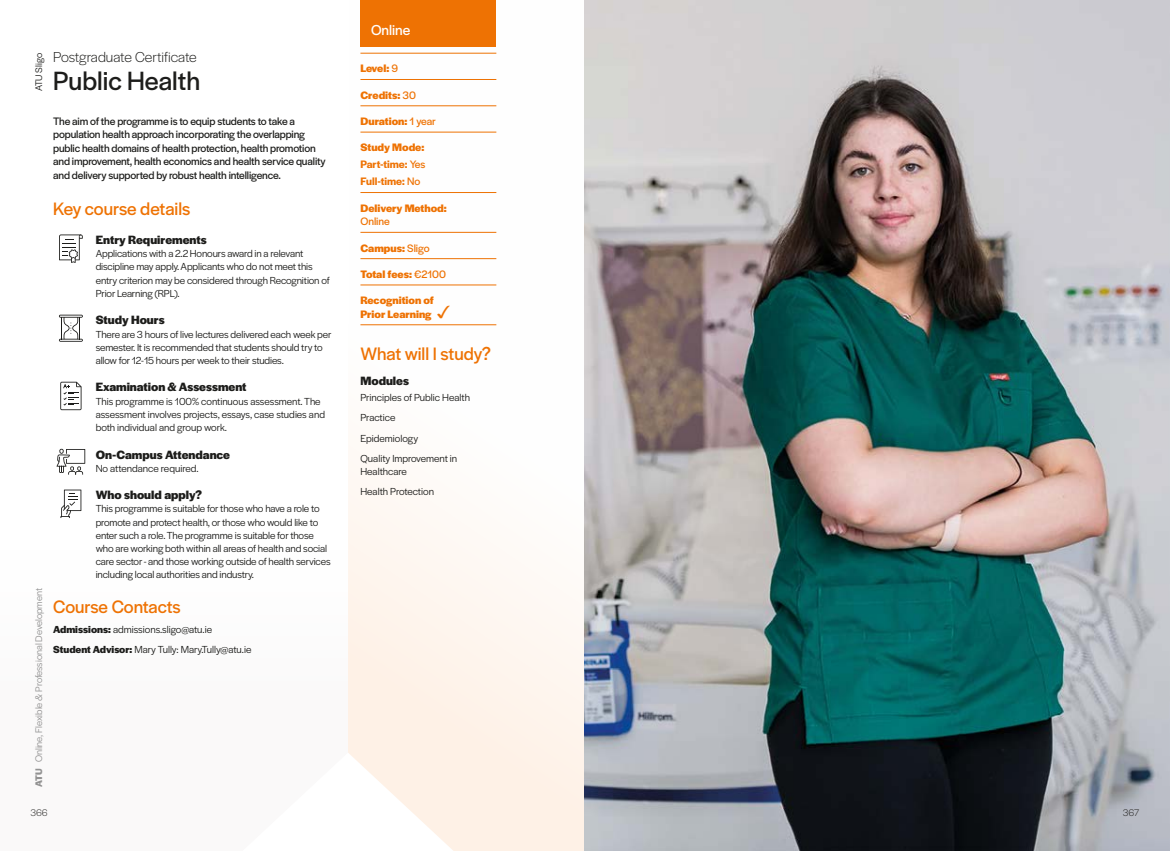
<style>
.page{position:relative;width:1170px;height:851px;background:#fff}
.page>*{position:absolute;margin:0;border:0;box-sizing:border-box;transform-origin:0 0}
.t1{font:27.5px "Halyard Display";color:#1d1d1b}
.t2{font:18.75px "Halyard Display";letter-spacing:-.005em;color:#ee7203}
.t3{font:300 15px "Halyard Display";color:#1d1d1b}
.t4{font:15px "Halyard Display";color:#fff}
.t5{font:700 12.5px "Halyard Display";color:#1d1d1b}
.t6{font:11.25px/13.5px "Halyard Display";letter-spacing:-.015em;color:#1d1d1b}
.t7{font:700 11.25px/13.5px "Halyard Display";color:#ee7203}
.t8{font:600 11.25px/17px "Halyard Display";color:#ee7203;text-align:justify}
.t9{font:11.25px "Halyard Display";color:#ee7203}
.t10{font:10.62px/13.1px "Halyard Display";letter-spacing:-.01em;color:#1d1d1b}
.t11{font:10px "Halyard Display";color:#929292}
.t12{font:10px "Halyard Display";color:#1d1d1b}
.t13{font:300 10px "Halyard Display";letter-spacing:-.005em;color:#1d1d1b}
.s1{font-weight:700}
.s2{font-weight:400}
.s3{font-family:"Monotype Sorts";font-weight:400;font-size:17.5px}
</style>
<div class="page">
<svg style="left:348px;top:0;width:237px;height:850px"></svg>
<svg style="left:59px;top:234px;width:24px;height:29px"></svg>
<hr style="left:59px;top:314px;width:24px;height:3px;background:#1d1d1b;border-radius:2px">
<svg style="left:59px;top:338px;width:24px;height:4px"></svg>
<hr style="left:60px;top:339px;width:22px;height:2px;background:#1d1d1b">
<svg style="left:61px;top:317px;width:19px;height:22px"></svg>
<svg style="left:60px;top:381px;width:21px;height:29px"></svg>
<svg style="left:57px;top:448px;width:28px;height:26px"></svg>
<svg style="left:60px;top:489px;width:21px;height:29px"></svg>
<div style="left:360px;top:0;width:136px;height:46px;background:#ee7203"></div>
<hr style="left:360px;top:53px;width:136px;height:1px;background:#ee7203">
<hr style="left:360px;top:79px;width:136px;height:1px;background:#ee7203">
<hr style="left:360px;top:105px;width:136px;height:1px;background:#ee7203">
<hr style="left:360px;top:132px;width:136px;height:1px;background:#ee7203">
<hr style="left:360px;top:192px;width:136px;height:1px;background:#ee7203">
<hr style="left:360px;top:232px;width:136px;height:1px;background:#ee7203">
<hr style="left:360px;top:258px;width:136px;height:1px;background:#ee7203">
<hr style="left:360px;top:284px;width:136px;height:1px;background:#ee7203">
<hr style="left:360px;top:324px;width:136px;height:1px;background:#ee7203">
<img style="left:585px;top:0;width:584px;height:850px">
<p class="t12" style="left:32px;top:91px;width:40px;rotate:-90deg">ATU Sligo</p>
<p class="t11" style="left:32px;top:787px;width:200px;rotate:-90deg"><span class="s1">ATU</span> Online, Flexible &amp; Professional Development</p>
<h3 class="t3" style="left:53px;top:47px;width:145px">Postgraduate Certificate</h3>
<h1 class="t1" style="left:53px;top:61px;width:148px">Public Health</h1>
<p class="t6" style="left:53px;top:113px;width:274px">The aim of the programme is to equip students to take a population health approach incorporating the overlapping public health domains of health protection, health promotion and improvement, health economics and health service quality and delivery supported by robust health intelligence.</p>
<h2 class="t2" style="left:53px;top:195px;width:139px">Key course details</h2>
<p class="t5" style="left:96px;top:231px;width:112px">Entry Requirements</p>
<p class="t10" style="left:96px;top:246px;width:235px">Applications with a 2.2 Honours award in a relevant discipline may apply. Applicants who do not meet this entry criterion may be considered through Recognition of Prior Learning (RPL).</p>
<p class="t5" style="left:96px;top:311px;width:70px">Study Hours</p>
<p class="t10" style="left:96px;top:327px;width:237px">There are 3 hours of live lectures delivered each week per semester. It is recommended that students should try to allow for 12-15 hours per week to their studies.</p>
<p class="t5" style="left:96px;top:378px;width:152px">Examination &amp; Assessment</p>
<p class="t10" style="left:96px;top:394px;width:231px">This programme is 100% continuous assessment. The assessment involves projects, essays, case studies and both individual and group work.</p>
<p class="t5" style="left:96px;top:445px;width:136px">On-Campus Attendance</p>
<p class="t10" style="left:96px;top:461px;width:104px">No attendance required.</p>
<p class="t5" style="left:96px;top:486px;width:108px">Who should apply?</p>
<p class="t10" style="left:96px;top:501px;width:236px">This programme is suitable for those who have a role to promote and protect health, or those who would like to enter such a role. The programme is suitable for those who are working both within all areas of health and social care sector - and those working outside of health services including local authorities and industry.</p>
<h2 class="t2" style="left:53px;top:593px;width:129px">Course Contacts</h2>
<p class="t10" style="left:53px;top:618px;width:200px;line-height:19.9px"><span class="s1">Admissions:</span> admissions.sligo@atu.ie<br><span class="s1">Student Advisor:</span> Mary Tully: Mary.Tully@atu.ie</p>
<h3 class="t4" style="left:371px;top:20px;width:41px">Online</h3>
<p class="t7" style="left:360px;top:61px;width:39px">Level: <span class="s2">9</span></p>
<p class="t7" style="left:360px;top:87px;width:57px">Credits: <span class="s2">30</span></p>
<p class="t7" style="left:360px;top:114px;width:77px">Duration: <span class="s2">1 year</span></p>
<p class="t8" style="left:360px;top:138px;width:67px"><span class="s1">Study Mode:<br></span>Part-time: <span class="s2">Yes </span>Full-time: <span class="s2">No</span></p>
<p class="t7" style="left:360px;top:200px;width:88px">Delivery Method:</p>
<p class="t9" style="left:360px;top:213px;width:31px">Online</p>
<p class="t7" style="left:360px;top:240px;width:71px">Campus: <span class="s2">Sligo</span></p>
<p class="t7" style="left:360px;top:267px;width:87px">Total fees: <span class="s2">€2100</span></p>
<p class="t7" style="left:360px;top:293px;width:94px">Recognition of<br>Prior Learning <span class="s3">3</span></p>
<h2 class="t2" style="left:360px;top:340px;width:132px">What will I study?</h2>
<p class="t5" style="left:360px;top:371px;width:50px">Modules</p>
<p class="t10" style="left:360px;top:387px;width:111px;line-height:20.2px">Principles of Public Health<br>Practice<br>Epidemiology<br>Quality Improvement in</p>
<p class="t10" style="left:360px;top:460px;width:75px;line-height:20.2px">Healthcare<br>Health Protection</p>
<p class="t13" style="left:30px;top:805px;width:19px">366</p>
<p class="t13" style="left:1122px;top:805px;width:18px">367</p>
</div>
